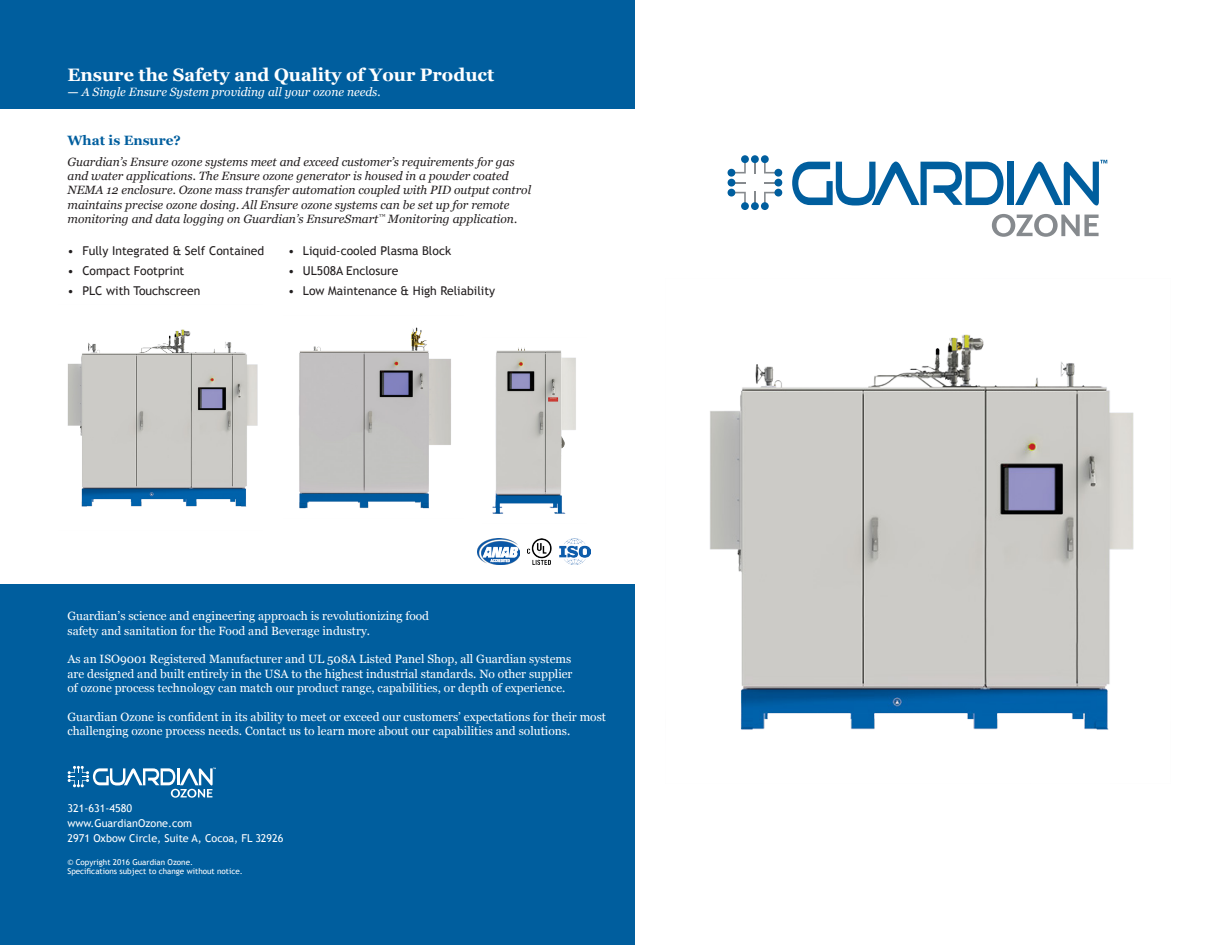
<style>
.page{position:relative;width:1215px;height:945px;background:#fff}
.page>*{position:absolute;margin:0;border:0;box-sizing:border-box;transform-origin:0 0}
.Markets_Advantages_T{font:700 18px "Georgia";color:#fff}
.Markets_Advantages_T-2{font:700 13.5px "Georgia";color:#005e9e}
.t1{font:12.15px "Trebuchet MS";color:#231f20}
.Body_Paragraph{font:12px/14.4px "Georgia";color:#fff}
.t2{font:italic 12px/14.4px "Georgia";color:#231f20}
.t3{font:italic 12px "Georgia";color:#fff}
.t4{font:10.8px "Trebuchet MS";color:#fff}
.t5{font:8.1px "Trebuchet MS";color:#fff}
.s1{font-weight:700}
</style>
<div class="page">
<img style="left:492px;top:347px;width:84px;height:167px">
<img style="left:67px;top:329px;width:191px;height:178px">
<img style="left:299px;top:327px;width:152px;height:182px">
<img style="left:710px;top:334px;width:424px;height:396px">
<svg style="left:754px;top:163px;width:2px;height:10px"></svg>
<svg style="left:735px;top:162px;width:11px;height:12px"></svg>
<svg style="left:764px;top:162px;width:10px;height:12px"></svg>
<svg style="left:754px;top:192px;width:2px;height:10px"></svg>
<svg style="left:764px;top:192px;width:10px;height:10px"></svg>
<svg style="left:735px;top:192px;width:11px;height:12px"></svg>
<div style="left:751px;top:155px;width:8px;height:8px;background:#005e9e;border-radius:50%"></div>
<div style="left:741px;top:155px;width:8px;height:8px;background:#005e9e;border-radius:50%"></div>
<div style="left:728px;top:169px;width:7px;height:8px;background:#005e9e;border-radius:50%"></div>
<div style="left:761px;top:155px;width:8px;height:8px;background:#005e9e;border-radius:50%"></div>
<div style="left:774px;top:169px;width:8px;height:8px;background:#005e9e;border-radius:50%"></div>
<div style="left:751px;top:202px;width:8px;height:8px;background:#005e9e;border-radius:50%"></div>
<div style="left:761px;top:202px;width:8px;height:8px;background:#005e9e;border-radius:50%"></div>
<div style="left:774px;top:189px;width:8px;height:8px;background:#005e9e;border-radius:50%"></div>
<div style="left:741px;top:202px;width:8px;height:8px;background:#005e9e;border-radius:50%"></div>
<div style="left:728px;top:189px;width:7px;height:8px;background:#005e9e;border-radius:50%"></div>
<div style="left:728px;top:179px;width:7px;height:8px;background:#005e9e;border-radius:50%"></div>
<div style="left:774px;top:179px;width:8px;height:8px;background:#005e9e;border-radius:50%"></div>
<svg style="left:792px;top:161px;width:212px;height:45px"></svg>
<div style="left:1008px;top:162px;width:6px;height:43px;background:#005e9e"></div>
<svg style="left:1015px;top:160px;width:92px;height:46px"></svg>
<svg style="left:992px;top:214px;width:107px;height:23px"></svg>
<img style="left:560px;top:539px;width:31px;height:26px">
<img style="left:478px;top:538px;width:42px;height:26px">
<img style="left:527px;top:538px;width:25px;height:27px">
<div style="left:0;top:584px;width:634px;height:361px;background:#005e9e"></div>
<div style="left:0;top:0;width:634px;height:108px;background:#005e9e"></div>
<svg style="left:68px;top:766px;width:148px;height:32px"></svg>
<p class="Markets_Advantages_T" style="left:68px;top:61px;width:428px">Ensure the Safety and Quality of Your Product</p>
<p class="t3" style="left:68px;top:83px;width:315px"><span class="s1">—</span> A Single Ensure System providing all your ozone needs.</p>
<p class="Markets_Advantages_T-2" style="left:68px;top:130px;width:115px">What is Ensure?</p>
<p class="t2" style="left:68px;top:154px;width:465px">Guardian’s Ensure ozone systems meet and exceed customer’s requirements for gas and water applications. The Ensure ozone generator is housed in a powder coated NEMA 12 enclosure. Ozone mass transfer automation coupled with PID output control maintains precise ozone dosing. All Ensure ozone systems can be set up for remote monitoring and data logging on Guardian’s EnsureSmart<sup>™</sup> Monitoring application.</p>
<p class="t1" style="left:68px;top:243px;width:198px">• Fully Integrated &amp; Self Contained</p>
<p class="t1" style="left:68px;top:263px;width:118px">• Compact Footprint</p>
<p class="t1" style="left:68px;top:284px;width:134px">• PLC with Touchscreen</p>
<p class="t1" style="left:288px;top:243px;width:165px">• Liquid-cooled Plasma Block</p>
<p class="t1" style="left:288px;top:263px;width:112px">• UL508A Enclosure</p>
<p class="t1" style="left:288px;top:284px;width:209px">• Low Maintenance &amp; High Reliability</p>
<p class="Body_Paragraph" style="left:68px;top:608px;width:363px">Guardian’s science and engineering approach is revolutionizing food safety and sanitation for the Food and Beverage industry.</p>
<p class="Body_Paragraph" style="left:68px;top:652px;width:507px;text-align:justify">As an ISO9001 Registered Manufacturer and UL 508A Listed Panel Shop, all Guardian systems are designed and built entirely in the USA to the highest industrial standards. No other supplier of ozone process technology can match our product range, capabilities, or depth of experience.</p>
<p class="Body_Paragraph" style="left:68px;top:709px;width:540px">Guardian Ozone is confident in its ability to meet or exceed our customers’ expectations for their most challenging ozone process needs. Contact us to learn more about our capabilities and solutions.</p>
<p class="t4" style="left:68px;top:802px;width:66px">321-631-4580</p>
<p class="t4" style="left:68px;top:816px;width:126px">www.GuardianOzone.com</p>
<p class="t4" style="left:68px;top:831px;width:218px">2971 Oxbow Circle, Suite A, Cocoa, FL 32926</p>
<p class="t5" style="left:68px;top:857px;width:127px">© Copyright 2016 Guardian Ozone.</p>
<p class="t5" style="left:68px;top:867px;width:177px">Specifications subject to change without notice.</p>
</div>
